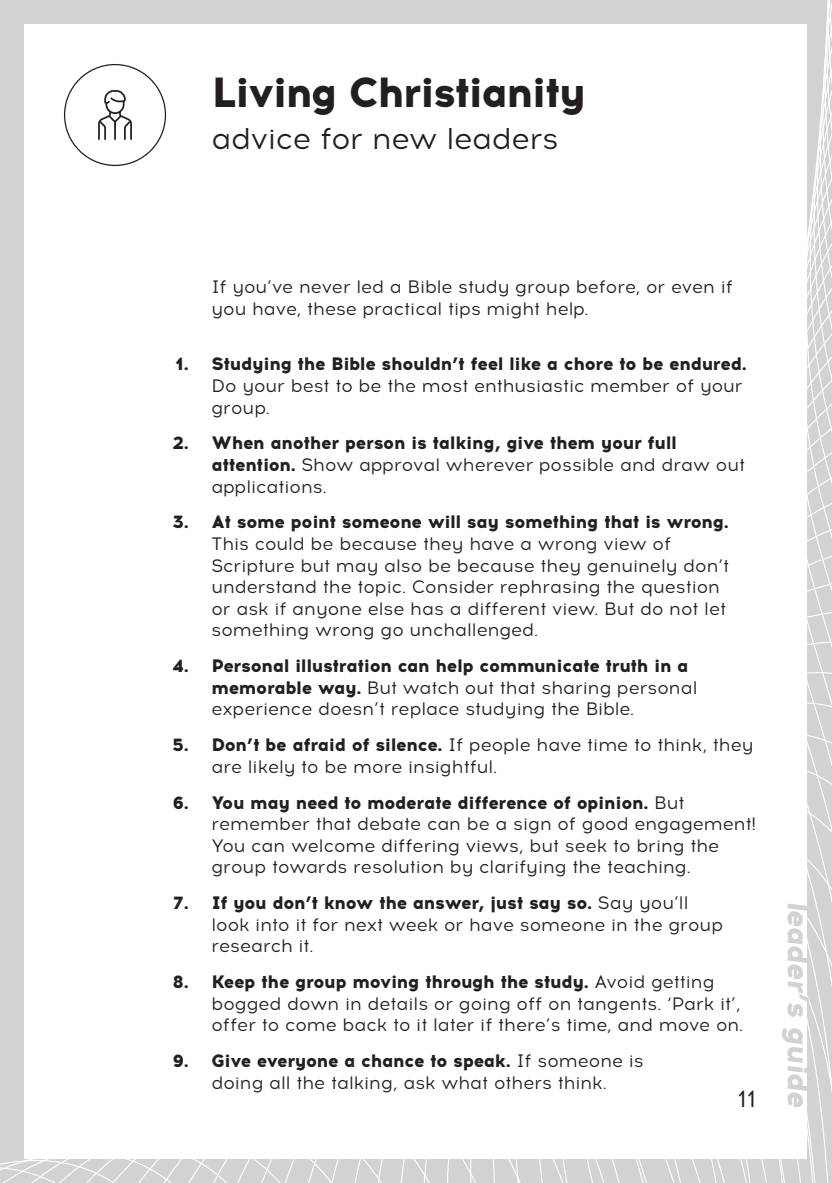
<style>
.page{position:relative;width:832px;height:1183px;background:#fff}
.page>*{position:absolute;margin:0;border:0;box-sizing:border-box;transform-origin:0 0}
.t1{font:800 42px "Acrom";letter-spacing:-.04em;color:#231f20}
.t2{font:30px "Acrom";letter-spacing:-.01em;color:#231f20}
.t3{font:800 30px "Acrom";color:#d1d2d4}
.t4{font:24px "Acrom";color:#231f20}
.t5{font:18px/21.6px "Acrom";color:#231f20}
.t6{font:800 18px/21.6px "Acrom";letter-spacing:-.02em;color:#231f20}
.s1{font-weight:400}
.s2{font-weight:800}
</style>
<div class="page">
<div style="left:0;top:0;width:831px;height:1182px;background:#d1d2d4"></div>
<div style="left:24px;top:24px;width:783px;height:1134px;background:#fff"></div>
<svg style="left:64px;top:64px;width:102px;height:102px"></svg>
<svg style="left:0;top:1158px;width:450px;height:25px"></svg>
<svg style="left:807px;top:0;width:25px;height:1102px"></svg>
<h1 class="t1" style="left:211px;top:61px;width:376px">Living Christianity</h1>
<h2 class="t2" style="left:211px;top:119px;width:349px">advice for new leaders</h2>
<p class="t5" style="left:211px;top:276px;width:523px">If you’ve never led a Bible study group before, or even if you have, these practical tips might help.</p>
<p class="t6" style="left:175px;top:353px;width:573px">1. Studying the Bible shouldn’t feel like a chore to be endured.</p>
<p class="t5" style="left:211px;top:375px;width:532px">Do your best to be the most enthusiastic member of your group.</p>
<p class="t6" style="left:211px;top:432px;width:535px;text-indent:-39px">2. When another person is talking, give them your full attention. <span class="s1">Show approval wherever possible and draw out applications.</span></p>
<p class="t6" style="left:172px;top:511px;width:558px">3. At some point someone will say something that is wrong.</p>
<p class="t5" style="left:211px;top:533px;width:519px">This could be because they have a wrong view of Scripture but may also be because they genuinely don’t understand the topic. Consider rephrasing the question or ask if anyone else has a different view. But do not let something wrong go unchallenged.</p>
<p class="t5" style="left:211px;top:655px;width:487px;text-indent:-39px"><span class="s2">4. Personal illustration can help communicate truth in a memorable way.</span> But watch out that sharing personal experience doesn’t replace studying the Bible.</p>
<p class="t5" style="left:211px;top:734px;width:543px;text-indent:-39px"><span class="s2">5. Don’t be afraid of silence.</span> If people have time to think, they are likely to be more insightful.</p>
<p class="t5" style="left:211px;top:792px;width:545px;text-indent:-39px"><span class="s2">6. You may need to moderate difference of opinion.</span> But remember that debate can be a sign of good engagement!<br>You can welcome differing views, but seek to bring the group towards resolution by clarifying the teaching.</p>
<p class="t5" style="left:211px;top:892px;width:513px;text-indent:-38px"><span class="s2">7. If you don’t know the answer, just say so.</span> Say you’ll look into it for next week or have someone in the group research it.</p>
<p class="t5" style="left:211px;top:971px;width:533px;text-indent:-39px"><span class="s2">8. Keep the group moving through the study.</span> Avoid getting bogged down in details or going off on tangents. ‘Park it’, offer to come back to it later if there’s time, and move on.</p>
<p class="t5" style="left:173px;top:1050px;width:472px;text-align:center"><span class="s2">9. Give everyone a chance to speak.</span> If someone is doing all the talking, ask what others think.</p>
<h3 class="t4" style="left:737px;top:1083px;width:20px">11</h3>
<h2 class="t3" style="left:820px;top:900px;width:214px;rotate:90deg">leader’s guide</h2>
</div>
